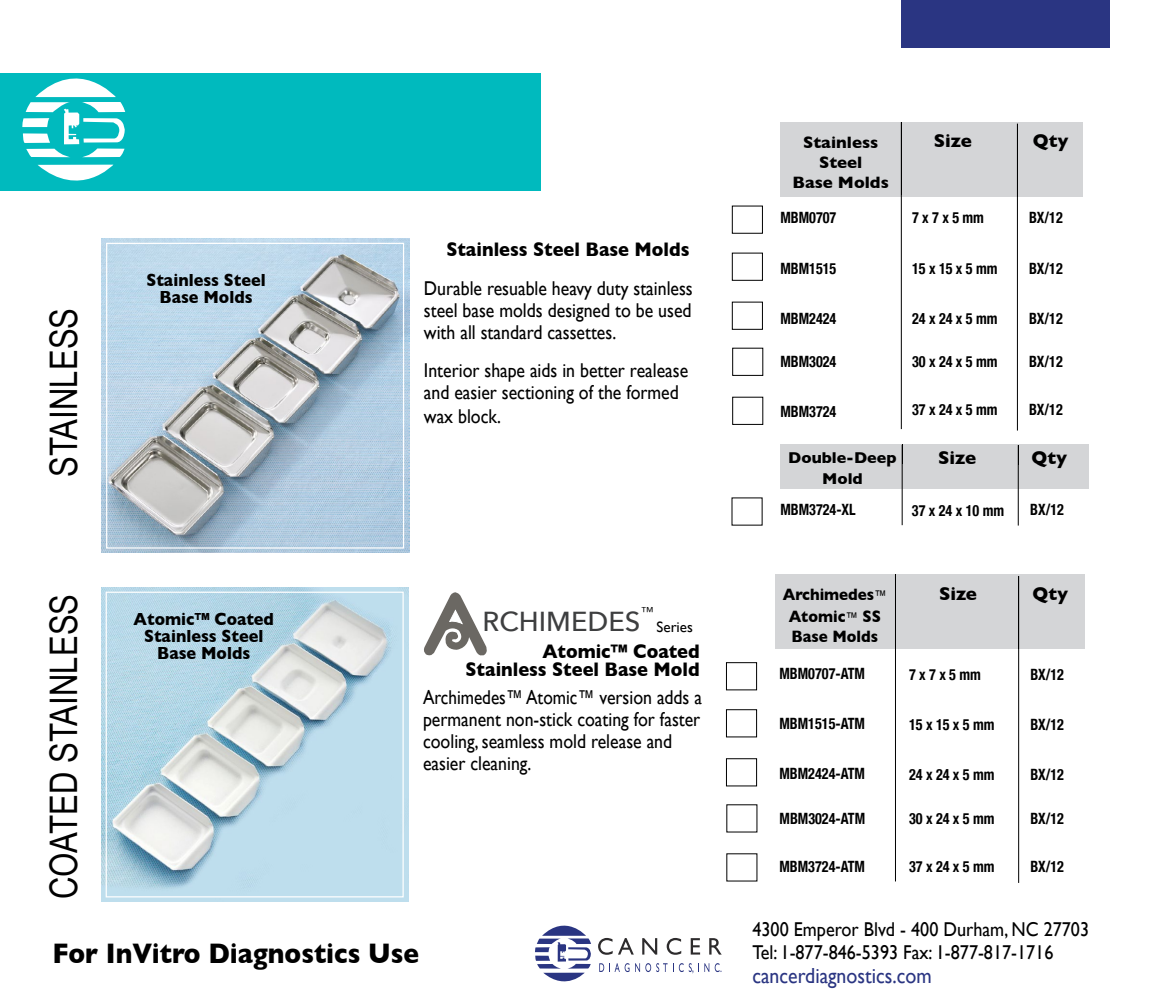
<style>
.page{position:relative;width:1152px;height:1008px;background:#fff}
.page>*{position:absolute;margin:0;border:0;box-sizing:border-box;transform-origin:0 0}
.t1{font:38px "Arial Narrow";color:#000}
.t2{font:700 28.8px "Gill Sans";color:#000;scale:.91 1}
.t3{font:500 27.4px "Avenir Next";color:#3e3f40}
.t4{font:21.8px "Gill Sans";color:#2a3582;scale:.91 1}
.t5{font:20px/22px "Gill Sans";color:#000;text-align:justify;scale:.89 1}
.t6{font:20px/22px "Gill Sans";color:#000;scale:.86 1}
.t7{font:20px/23.6px "Gill Sans";color:#000;scale:.91 1}
.t8{font:700 20px/17.8px "Gill Sans";color:#000;text-align:right;scale:.91 1}
.t9{font:700 18.6px "Gill Sans";color:#000}
.t10{font:700 17.8px/17px "Gill Sans";color:#000;text-align:center;scale:.91 1}
.t11{font:700 16.8px/20.2px "Gill Sans";color:#000;scale:.9 1}
.t12{font:700 16.8px/20.2px "Gill Sans";color:#000;text-align:center}
.t13{font:700 16px "Gill Sans";color:#000}
.t14{font:700 condensed 15.6px "Helvetica Neue";color:#000;scale:.91 1}
.t15{font:12.8px "Avenir";color:#000}
.s1{font-family:"Gill Sans";font-weight:400;font-size:15px;color:#000}
.s2{font-weight:400;font-size:14px}
</style>
<div class="page">
<div style="left:901px;top:0;width:208px;height:47px;background:#2a3582"></div>
<svg style="left:535px;top:925px;width:56px;height:57px"></svg>
<svg style="left:598px;top:938px;width:36px;height:17px"></svg>
<svg style="left:642px;top:938px;width:15px;height:17px"></svg>
<svg style="left:667px;top:938px;width:14px;height:17px"></svg>
<svg style="left:691px;top:938px;width:9px;height:17px"></svg>
<svg style="left:709px;top:938px;width:13px;height:17px"></svg>
<svg style="left:599px;top:963px;width:5px;height:9px"></svg>
<svg style="left:614px;top:963px;width:95px;height:10px"></svg>
<svg style="left:715px;top:963px;width:7px;height:9px"></svg>
<div style="left:1px;top:73px;width:540px;height:117px;background:#00babe"></div>
<svg style="left:38px;top:165px;width:75px;height:26px"></svg>
<svg style="left:22px;top:78px;width:103px;height:79px"></svg>
<img style="left:102px;top:238px;width:307px;height:314px">
<div style="left:106px;top:243px;width:298px;height:306px;border:1px solid #fff"></div>
<img style="left:101px;top:587px;width:308px;height:314px">
<div style="left:106px;top:592px;width:298px;height:305px;border:1px solid #fff"></div>
<div style="left:726px;top:662px;width:31px;height:28px;border:1px solid #000"></div>
<div style="left:726px;top:709px;width:31px;height:28px;border:1px solid #000"></div>
<div style="left:726px;top:758px;width:31px;height:28px;border:1px solid #000"></div>
<div style="left:775px;top:575px;width:309px;height:74px;background:#d4d5d7"></div>
<hr style="left:895px;top:575px;width:1px;height:306px;background:#000">
<hr style="left:1018px;top:576px;width:1px;height:307px;background:#000">
<div style="left:732px;top:206px;width:31px;height:28px;border:1px solid #000"></div>
<div style="left:732px;top:253px;width:31px;height:28px;border:1px solid #000"></div>
<div style="left:732px;top:302px;width:31px;height:28px;border:1px solid #000"></div>
<div style="left:732px;top:348px;width:31px;height:28px;border:1px solid #000"></div>
<div style="left:732px;top:397px;width:31px;height:28px;border:1px solid #000"></div>
<div style="left:781px;top:122px;width:302px;height:74px;background:#d4d5d7"></div>
<hr style="left:901px;top:122px;width:1px;height:307px;background:#000">
<hr style="left:1017px;top:124px;width:1px;height:307px;background:#000">
<div style="left:780px;top:445px;width:309px;height:44px;background:#d4d5d7"></div>
<hr style="left:902px;top:445px;width:1px;height:80px;background:#000">
<hr style="left:1018px;top:445px;width:1px;height:81px;background:#000">
<svg style="left:424px;top:592px;width:63px;height:64px"></svg>
<h1 class="t1" style="left:36px;top:477px;width:171px;rotate:-90deg">STAINLESS</h1>
<h1 class="t1" style="left:36px;top:899px;width:307px;rotate:-90deg">COATED STAINLESS</h1>
<p class="t10" style="left:146px;top:271px;width:133px">Stainless Steel<br>Base Molds</p>
<p class="t10" style="left:134px;top:610px;width:156px">Atomic™ Coated<br>Stainless Steel<br>Base Molds</p>
<p class="t8" style="left:446px;top:240px;width:269px">Stainless Steel Base Molds</p>
<p class="t5" style="left:424px;top:277px;width:304px">Durable resuable heavy duty stainless steel base molds designed to be used with all standard cassettes.</p>
<p class="t5" style="left:424px;top:359px;width:298px">Interior shape aids in better realease and easier sectioning of the formed</p>
<p class="t5" style="left:424px;top:405px;width:88px">wax block.</p>
<p class="t15" style="left:641px;top:604px;width:14px">™</p>
<h3 class="t3" style="left:483px;top:598px;width:212px">RCHIMEDES <span class="s1">Series</span></h3>
<p class="t8" style="left:465px;top:642px;width:259px">Atomic™ Coated<br>Stainless Steel Base Mold</p>
<p class="t6" style="left:423px;top:686px;width:326px">Archimedes™ Atomic™ version adds a permanent non-stick coating for faster cooling, seamless mold release and easier cleaning.</p>
<h2 class="t2" style="left:52px;top:930px;width:404px">For InVitro Diagnostics Use</h2>
<p class="t12" style="left:803px;top:131px;width:77px">Stainless</p>
<p class="t9" style="left:934px;top:126px;width:40px">Size</p>
<p class="t9" style="left:1033px;top:126px;width:37px">Qty</p>
<p class="t12" style="left:793px;top:152px;width:98px">Steel<br>Base Molds</p>
<p class="t14" style="left:780px;top:205px;width:63px">MBM0707</p>
<p class="t14" style="left:780px;top:255px;width:63px">MBM1515</p>
<p class="t14" style="left:780px;top:305px;width:63px">MBM2424</p>
<p class="t14" style="left:780px;top:348px;width:63px">MBM3024</p>
<p class="t14" style="left:780px;top:399px;width:63px">MBM3724</p>
<p class="t14" style="left:912px;top:205px;width:80px">7 x 7 x 5 mm</p>
<p class="t14" style="left:912px;top:255px;width:95px">15 x 15 x 5 mm</p>
<p class="t14" style="left:912px;top:305px;width:95px">24 x 24 x 5 mm</p>
<p class="t14" style="left:912px;top:348px;width:95px">30 x 24 x 5 mm</p>
<p class="t14" style="left:912px;top:397px;width:95px">37 x 24 x 5 mm</p>
<p class="t14" style="left:1029px;top:205px;width:39px">BX/12</p>
<p class="t14" style="left:1029px;top:255px;width:39px">BX/12</p>
<p class="t14" style="left:1029px;top:305px;width:39px">BX/12</p>
<p class="t14" style="left:1029px;top:348px;width:39px">BX/12</p>
<p class="t14" style="left:1029px;top:397px;width:39px">BX/12</p>
<p class="t13" style="left:788px;top:445px;width:110px">Double-Deep</p>
<p class="t9" style="left:938px;top:443px;width:40px">Size</p>
<p class="t9" style="left:1032px;top:443px;width:37px">Qty</p>
<p class="t13" style="left:822px;top:465px;width:42px">Mold</p>
<p class="t14" style="left:780px;top:497px;width:84px">MBM3724-XL</p>
<p class="t14" style="left:912px;top:497px;width:103px">37 x 24 x 10 mm</p>
<p class="t14" style="left:1030px;top:497px;width:39px">BX/12</p>
<p class="t11" style="left:783px;top:584px;width:117px">Archimedes<span class="s2">™</span></p>
<p class="t9" style="left:939px;top:579px;width:40px">Size</p>
<p class="t9" style="left:1033px;top:579px;width:37px">Qty</p>
<p class="t11" style="left:789px;top:606px;width:104px">Atomic<span class="s2">™</span> SS<br>Base Molds</p>
<p class="t14" style="left:780px;top:660px;width:96px">MBM0707-ATM</p>
<p class="t14" style="left:780px;top:710px;width:96px">MBM1515-ATM</p>
<p class="t14" style="left:780px;top:761px;width:96px">MBM2424-ATM</p>
<p class="t14" style="left:780px;top:805px;width:96px">MBM3024-ATM</p>
<p class="t14" style="left:780px;top:853px;width:96px">MBM3724-ATM</p>
<p class="t14" style="left:909px;top:662px;width:80px">7 x 7 x 5 mm</p>
<p class="t14" style="left:909px;top:712px;width:95px">15 x 15 x 5 mm</p>
<p class="t14" style="left:909px;top:762px;width:95px">24 x 24 x 5 mm</p>
<p class="t14" style="left:909px;top:805px;width:95px">30 x 24 x 5 mm</p>
<p class="t14" style="left:909px;top:853px;width:95px">37 x 24 x 5 mm</p>
<p class="t14" style="left:1030px;top:662px;width:39px">BX/12</p>
<p class="t14" style="left:1030px;top:712px;width:39px">BX/12</p>
<p class="t14" style="left:1030px;top:762px;width:39px">BX/12</p>
<p class="t14" style="left:1030px;top:805px;width:39px">BX/12</p>
<p class="t14" style="left:1030px;top:853px;width:39px">BX/12</p>
<p class="t7" style="left:752px;top:917px;width:371px">4300 Emperor Blvd - 400 Durham, NC 27703<br>Tel: 1-877-846-5393 Fax: 1-877-817-1716</p>
<h3 class="t4" style="left:752px;top:963px;width:198px">cancerdiagnostics.com</h3>
</div>
